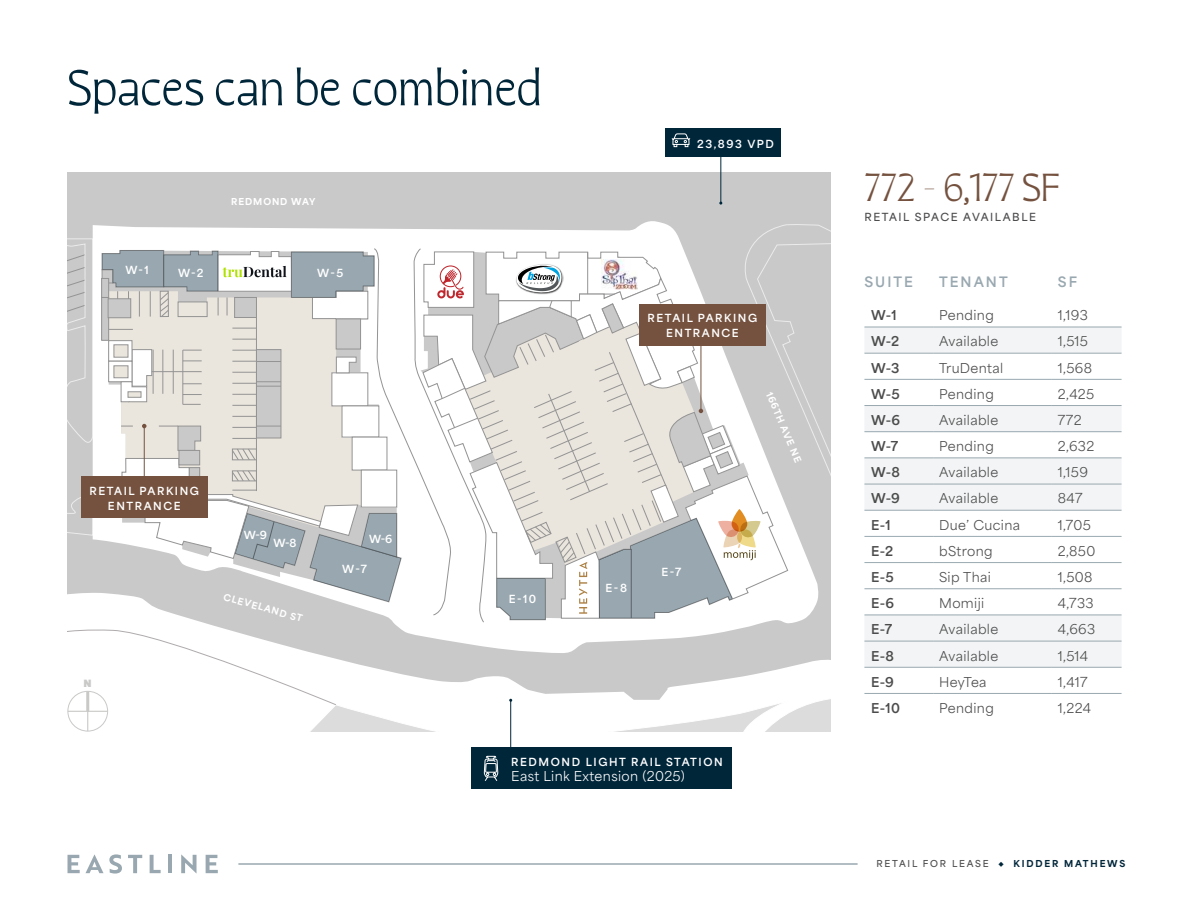
<style>
.page{position:relative;width:1188px;height:918px;background:#fff}
.page>*{position:absolute;margin:0;border:0;box-sizing:border-box;transform-origin:0 0}
.t1{font:800 54px "Quiverleaf CF";color:#00263a}
.t2{font:800 42px "Quiverleaf CF";color:#75523f}
.t3{font:700 13.5px "Area Normal";letter-spacing:.15em;color:#99a8b0}
.t4{font:12.75px "Area Normal";letter-spacing:.03em;color:#4c4c4c}
.t5{font:700 12.75px "Area Normal";color:#4c4c4c}
.t6{font:12.75px "Area Normal";letter-spacing:.03em;color:#fff}
.t7{font:700 10.5px/15px "Area Normal";letter-spacing:.15em;color:#fff;text-align:center}
.t8{font:600 10.5px "Area Normal";letter-spacing:.15em;color:#4d4d4f}
.t9{font:800 10.35px "Avenir Next LT Pro";color:#c9c9c8}
.t10{font:800 9px "Area Normal";letter-spacing:.1em;color:#fff}
.t11{font:600 9px "Area Normal";letter-spacing:.2em;color:#4c4c4c}
.s1{font-weight:800;color:#00263a}
</style>
<div class="page">
<svg style="left:864px;top:328px;width:258px;height:339px"></svg>
<hr style="left:864px;top:353px;width:69px;height:1px;background:#99a8b0">
<hr style="left:933px;top:353px;width:119px;height:1px;background:#99a8b0">
<hr style="left:1052px;top:353px;width:70px;height:1px;background:#99a8b0">
<hr style="left:864px;top:379px;width:69px;height:1px;background:#99a8b0">
<hr style="left:933px;top:379px;width:119px;height:1px;background:#99a8b0">
<hr style="left:1052px;top:379px;width:70px;height:1px;background:#99a8b0">
<hr style="left:864px;top:405px;width:69px;height:1px;background:#99a8b0">
<hr style="left:933px;top:405px;width:119px;height:1px;background:#99a8b0">
<hr style="left:1052px;top:405px;width:70px;height:1px;background:#99a8b0">
<hr style="left:864px;top:431px;width:69px;height:1px;background:#99a8b0">
<hr style="left:933px;top:431px;width:119px;height:1px;background:#99a8b0">
<hr style="left:1052px;top:431px;width:70px;height:1px;background:#99a8b0">
<hr style="left:864px;top:458px;width:69px;height:1px;background:#99a8b0">
<hr style="left:933px;top:458px;width:119px;height:1px;background:#99a8b0">
<hr style="left:1052px;top:458px;width:70px;height:1px;background:#99a8b0">
<hr style="left:864px;top:536px;width:69px;height:1px;background:#99a8b0">
<hr style="left:933px;top:536px;width:119px;height:1px;background:#99a8b0">
<hr style="left:1052px;top:536px;width:70px;height:1px;background:#99a8b0">
<hr style="left:864px;top:562px;width:69px;height:1px;background:#99a8b0">
<hr style="left:933px;top:562px;width:119px;height:1px;background:#99a8b0">
<hr style="left:1052px;top:562px;width:70px;height:1px;background:#99a8b0">
<hr style="left:864px;top:588px;width:69px;height:1px;background:#99a8b0">
<hr style="left:933px;top:588px;width:119px;height:1px;background:#99a8b0">
<hr style="left:1052px;top:588px;width:70px;height:1px;background:#99a8b0">
<hr style="left:864px;top:615px;width:69px;height:1px;background:#99a8b0">
<hr style="left:933px;top:615px;width:119px;height:1px;background:#99a8b0">
<hr style="left:1052px;top:615px;width:70px;height:1px;background:#99a8b0">
<hr style="left:864px;top:667px;width:69px;height:1px;background:#99a8b0">
<hr style="left:933px;top:667px;width:119px;height:1px;background:#99a8b0">
<hr style="left:1052px;top:667px;width:70px;height:1px;background:#99a8b0">
<hr style="left:864px;top:693px;width:69px;height:1px;background:#99a8b0">
<hr style="left:933px;top:693px;width:119px;height:1px;background:#99a8b0">
<hr style="left:1052px;top:693px;width:70px;height:1px;background:#99a8b0">
<hr style="left:864px;top:510px;width:69px;height:1px;background:#99a8b0">
<hr style="left:933px;top:510px;width:119px;height:1px;background:#99a8b0">
<hr style="left:1052px;top:510px;width:70px;height:1px;background:#99a8b0">
<hr style="left:864px;top:327px;width:69px;height:1px;background:#99a8b0">
<hr style="left:933px;top:327px;width:119px;height:1px;background:#99a8b0">
<hr style="left:1052px;top:327px;width:70px;height:1px;background:#99a8b0">
<hr style="left:864px;top:484px;width:69px;height:1px;background:#99a8b0">
<hr style="left:933px;top:484px;width:119px;height:1px;background:#99a8b0">
<hr style="left:1052px;top:484px;width:70px;height:1px;background:#99a8b0">
<hr style="left:864px;top:641px;width:69px;height:1px;background:#99a8b0">
<hr style="left:933px;top:641px;width:119px;height:1px;background:#99a8b0">
<hr style="left:1052px;top:641px;width:70px;height:1px;background:#99a8b0">
<div style="left:68px;top:172px;width:763px;height:559px;background:#c9c9c9"></div>
<div style="left:471px;top:747px;width:260px;height:42px;background:#00263a"></div>
<svg style="left:484px;top:755px;width:15px;height:26px"></svg>
<hr style="left:720px;top:140px;width:1px;height:63px;background:#00263a">
<div style="left:665px;top:128px;width:116px;height:28px;background:#00263a"></div>
<svg style="left:671px;top:133px;width:20px;height:14px"></svg>
<hr style="left:510px;top:700px;width:1px;height:47px;background:#00263a">
<svg style="left:68px;top:855px;width:12px;height:18px"></svg>
<svg style="left:86px;top:854px;width:36px;height:20px"></svg>
<svg style="left:128px;top:855px;width:14px;height:18px"></svg>
<svg style="left:150px;top:855px;width:11px;height:18px"></svg>
<hr style="left:168px;top:855px;width:4px;height:18px;background:#99a8b0">
<svg style="left:181px;top:855px;width:16px;height:18px"></svg>
<svg style="left:206px;top:855px;width:12px;height:18px"></svg>
<hr style="left:238px;top:864px;width:620px;height:1px;background:#99a8b0">
<svg style="left:68px;top:221px;width:763px;height:510px"></svg>
<h1 class="t1" style="left:68px;top:49px;width:476px">Spaces can be combined</h1>
<p class="t10" style="left:231px;top:194px;width:86px">REDMOND WAY</p>
<p class="t7" style="left:125px;top:262px;width:25px">W-1</p>
<p class="t7" style="left:178px;top:264px;width:27px">W-2</p>
<p class="t7" style="left:317px;top:264px;width:28px">W-5</p>
<p class="t7" style="left:89px;top:482px;width:111px">RETAIL PARKING<br>ENTRANCE</p>
<p class="t9" style="left:84px;top:677px;width:10px">N</p>
<p class="t7" style="left:244px;top:526px;width:25px">W-9</p>
<p class="t7" style="left:273px;top:535px;width:25px">W-8</p>
<p class="t10" style="left:226px;top:588px;width:83px;rotate:16deg">CLEVELAND ST</p>
<p class="t7" style="left:369px;top:530px;width:25px">W-6</p>
<p class="t7" style="left:342px;top:560px;width:26px">W-7</p>
<p class="t7" style="left:509px;top:590px;width:29px">E-10</p>
<p class="t7" style="left:697px;top:135px;width:78px">23,893 VPD</p>
<p class="t7" style="left:648px;top:309px;width:111px">RETAIL PARKING<br>ENTRANCE</p>
<p class="t10" style="left:777px;top:389px;width:77px;rotate:67deg">166TH AVE NE</p>
<p class="t7" style="left:606px;top:580px;width:23px">E-8</p>
<p class="t7" style="left:661px;top:563px;width:21px">E-7</p>
<p class="t7" style="left:511px;top:753px;width:213px">REDMOND LIGHT RAIL STATION</p>
<p class="t6" style="left:511px;top:765px;width:175px">East Link Extension (2025)</p>
<h2 class="t2" style="left:864px;top:157px;width:198px">772 - 6,177 SF</h2>
<p class="t8" style="left:864px;top:208px;width:173px">RETAIL SPACE AVAILABLE</p>
<p class="t3" style="left:864px;top:270px;width:50px">SUITE</p>
<p class="t3" style="left:939px;top:270px;width:70px">TENANT</p>
<p class="t3" style="left:1058px;top:270px;width:21px">SF</p>
<p class="t5" style="left:871px;top:304px;width:27px">W-1</p>
<p class="t4" style="left:939px;top:304px;width:56px">Pending</p>
<p class="t4" style="left:1058px;top:304px;width:32px">1,193</p>
<p class="t5" style="left:871px;top:330px;width:29px">W-2</p>
<p class="t4" style="left:939px;top:330px;width:61px">Available</p>
<p class="t4" style="left:1058px;top:330px;width:32px">1,515</p>
<p class="t5" style="left:871px;top:356px;width:30px">W-3</p>
<p class="t4" style="left:939px;top:356px;width:66px">TruDental</p>
<p class="t4" style="left:1058px;top:356px;width:36px">1,568</p>
<p class="t5" style="left:871px;top:382px;width:30px">W-5</p>
<p class="t4" style="left:939px;top:383px;width:56px">Pending</p>
<p class="t4" style="left:1058px;top:383px;width:38px">2,425</p>
<p class="t5" style="left:871px;top:409px;width:30px">W-6</p>
<p class="t4" style="left:939px;top:409px;width:61px">Available</p>
<p class="t4" style="left:1058px;top:409px;width:25px">772</p>
<p class="t5" style="left:871px;top:435px;width:29px">W-7</p>
<p class="t4" style="left:939px;top:435px;width:56px">Pending</p>
<p class="t4" style="left:1058px;top:435px;width:38px">2,632</p>
<p class="t5" style="left:871px;top:461px;width:30px">W-8</p>
<p class="t4" style="left:939px;top:461px;width:61px">Available</p>
<p class="t4" style="left:1058px;top:461px;width:32px">1,159</p>
<p class="t5" style="left:871px;top:487px;width:30px">W-9</p>
<p class="t4" style="left:939px;top:487px;width:61px">Available</p>
<p class="t4" style="left:1058px;top:487px;width:26px">847</p>
<p class="t5" style="left:871px;top:513px;width:21px">E-1</p>
<p class="t4" style="left:939px;top:514px;width:83px">Due’ Cucina</p>
<p class="t4" style="left:1058px;top:514px;width:34px">1,705</p>
<p class="t5" style="left:871px;top:539px;width:24px">E-2</p>
<p class="t4" style="left:939px;top:540px;width:55px">bStrong</p>
<p class="t4" style="left:1058px;top:540px;width:39px">2,850</p>
<p class="t5" style="left:871px;top:566px;width:24px">E-5</p>
<p class="t4" style="left:939px;top:566px;width:53px">Sip Thai</p>
<p class="t4" style="left:1058px;top:566px;width:36px">1,508</p>
<p class="t5" style="left:871px;top:592px;width:25px">E-6</p>
<p class="t4" style="left:939px;top:592px;width:47px">Momiji</p>
<p class="t4" style="left:1058px;top:592px;width:37px">4,733</p>
<p class="t5" style="left:871px;top:618px;width:23px">E-7</p>
<p class="t4" style="left:939px;top:618px;width:61px">Available</p>
<p class="t4" style="left:1058px;top:618px;width:39px">4,663</p>
<p class="t5" style="left:871px;top:644px;width:24px">E-8</p>
<p class="t4" style="left:939px;top:644px;width:61px">Available</p>
<p class="t4" style="left:1058px;top:644px;width:32px">1,514</p>
<p class="t5" style="left:871px;top:670px;width:24px">E-9</p>
<p class="t4" style="left:939px;top:671px;width:49px">HeyTea</p>
<p class="t4" style="left:1058px;top:671px;width:31px">1,417</p>
<p class="t5" style="left:871px;top:697px;width:30px">E-10</p>
<p class="t4" style="left:939px;top:697px;width:56px">Pending</p>
<p class="t4" style="left:1058px;top:697px;width:35px">1,224</p>
<p class="t11" style="left:877px;top:856px;width:250px">RETAIL FOR LEASE <span class="s1">◆ KIDDER MATHEWS</span></p>
</div>
